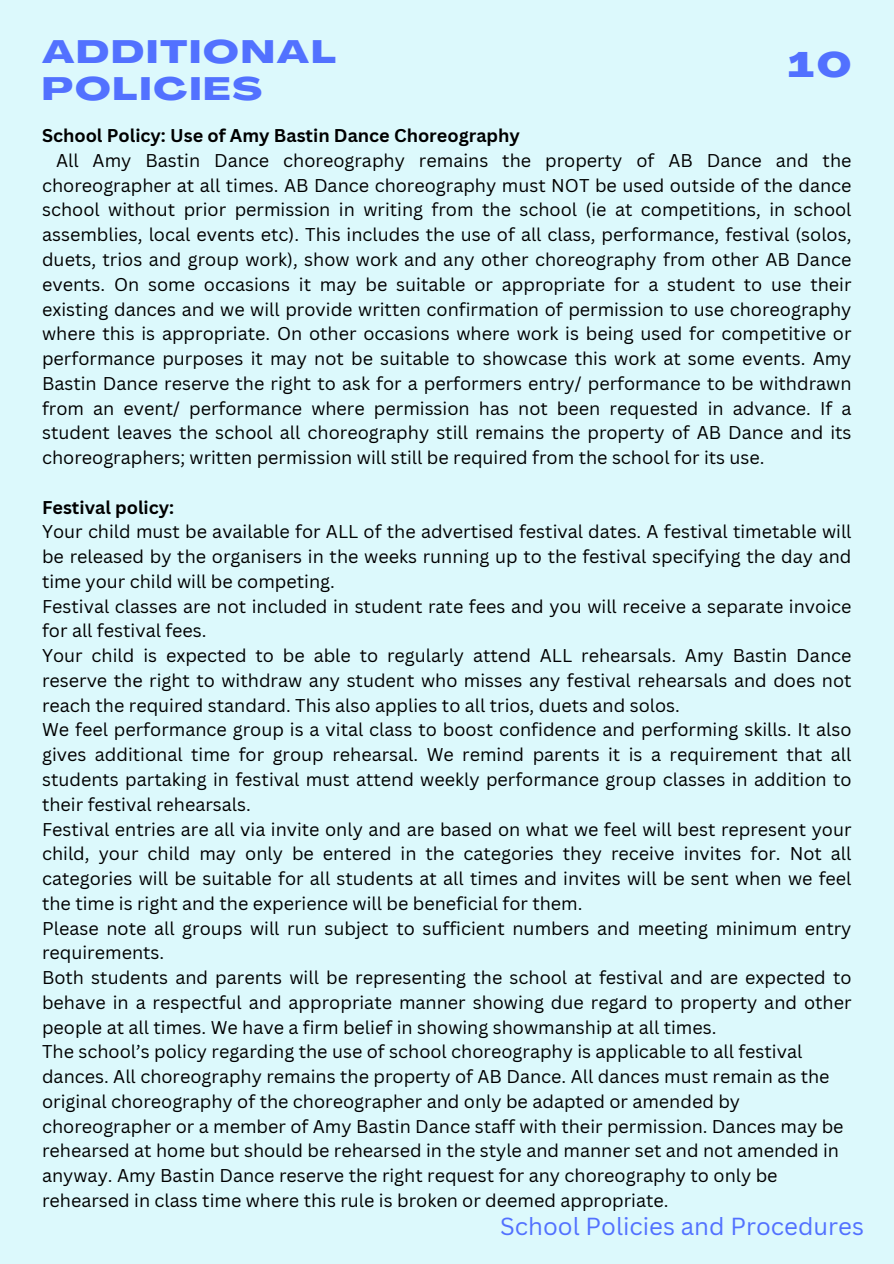
<style>
.page{position:relative;width:894px;height:1264px;background:#fff}
.page>*{position:absolute;margin:0;border:0;box-sizing:border-box;transform-origin:0 0}
.t1{font:800 34.95px "Agrandir Grand";color:#5271ff}
.t2{font:800 31.95px/37.2px "Agrandir Grand";letter-spacing:.07em;color:#5271ff}
.t3{font:24px "Canva Sans";color:#5271ff}
.t4{font:18px/24.8px "Canva Sans";color:#000;text-align:justify}
.t5{font:700 18px "Canva Sans";color:#000}
</style>
<div class="page">
<div style="left:0;top:0;width:893px;height:1263px;background:#dcf9fc"></div>
<h1 class="t2" style="left:42px;top:36px;width:295px">ADDITIONAL<br>POLICIES</h1>
<h2 class="t1" style="left:788px;top:51px;width:65px">10</h2>
<p class="t5" style="left:42px;top:123px;width:479px">School Policy: Use of Amy Bastin Dance Choreography</p>
<p class="t4" style="left:42px;top:148px;width:810px;text-indent:14px">All Amy Bastin Dance choreography remains the property of AB Dance and the choreographer at all times. AB Dance choreography must NOT be used outside of the dance school without prior permission in writing from the school (ie at competitions, in school assemblies, local events etc). This includes the use of all class, performance, festival (solos, duets, trios and group work), show work and any other choreography from other AB Dance events. On some occasions it may be suitable or appropriate for a student to use their existing dances and we will provide written confirmation of permission to use choreography where this is appropriate. On other occasions where work is being used for competitive or performance purposes it may not be suitable to showcase this work at some events. Amy Bastin Dance reserve the right to ask for a performers entry/ performance to be withdrawn from an event/ performance where permission has not been requested in advance. If a student leaves the school all choreography still remains the property of AB Dance and its choreographers; written permission will still be required from the school for its use.</p>
<p class="t5" style="left:42px;top:494px;width:133px">Festival policy:</p>
<p class="t4" style="left:42px;top:519px;width:810px">Your child must be available for ALL of the advertised festival dates. A festival timetable will be released by the organisers in the weeks running up to the festival specifying the day and time your child will be competing.</p>
<p class="t4" style="left:42px;top:593px;width:810px">Festival classes are not included in student rate fees and you will receive a separate invoice for all festival fees.</p>
<p class="t4" style="left:42px;top:643px;width:810px">Your child is expected to be able to regularly attend ALL rehearsals. Amy Bastin Dance reserve the right to withdraw any student who misses any festival rehearsals and does not reach the required standard. This also applies to all trios, duets and solos.</p>
<p class="t4" style="left:42px;top:717px;width:810px">We feel performance group is a vital class to boost confidence and performing skills. It also gives additional time for group rehearsal. We remind parents it is a requirement that all students partaking in festival must attend weekly performance group classes in addition to their festival rehearsals.</p>
<p class="t4" style="left:42px;top:816px;width:810px">Festival entries are all via invite only and are based on what we feel will best represent your child, your child may only be entered in the categories they receive invites for. Not all categories will be suitable for all students at all times and invites will be sent when we feel the time is right and the experience will be beneficial for them.</p>
<p class="t4" style="left:42px;top:915px;width:810px">Please note all groups will run subject to sufficient numbers and meeting minimum entry requirements.</p>
<p class="t4" style="left:42px;top:964px;width:810px">Both students and parents will be representing the school at festival and are expected to behave in a respectful and appropriate manner showing due regard to property and other people at all times. We have a firm belief in showing showmanship at all times.</p>
<p class="t4" style="left:42px;top:1039px;width:802px;text-align:left">The school’s policy regarding the use of school choreography is applicable to all festival dances. All choreography remains the property of AB Dance. All dances must remain as the original choreography of the choreographer and only be adapted or amended by choreographer or a member of Amy Bastin Dance staff with their permission. Dances may be rehearsed at home but should be rehearsed in the style and manner set and not amended in anyway. Amy Bastin Dance reserve the right request for any choreography to only be rehearsed in class time where this rule is broken or deemed appropriate.</p>
<p class="t3" style="left:500px;top:1208px;width:365px">School Policies and Procedures</p>
</div>
